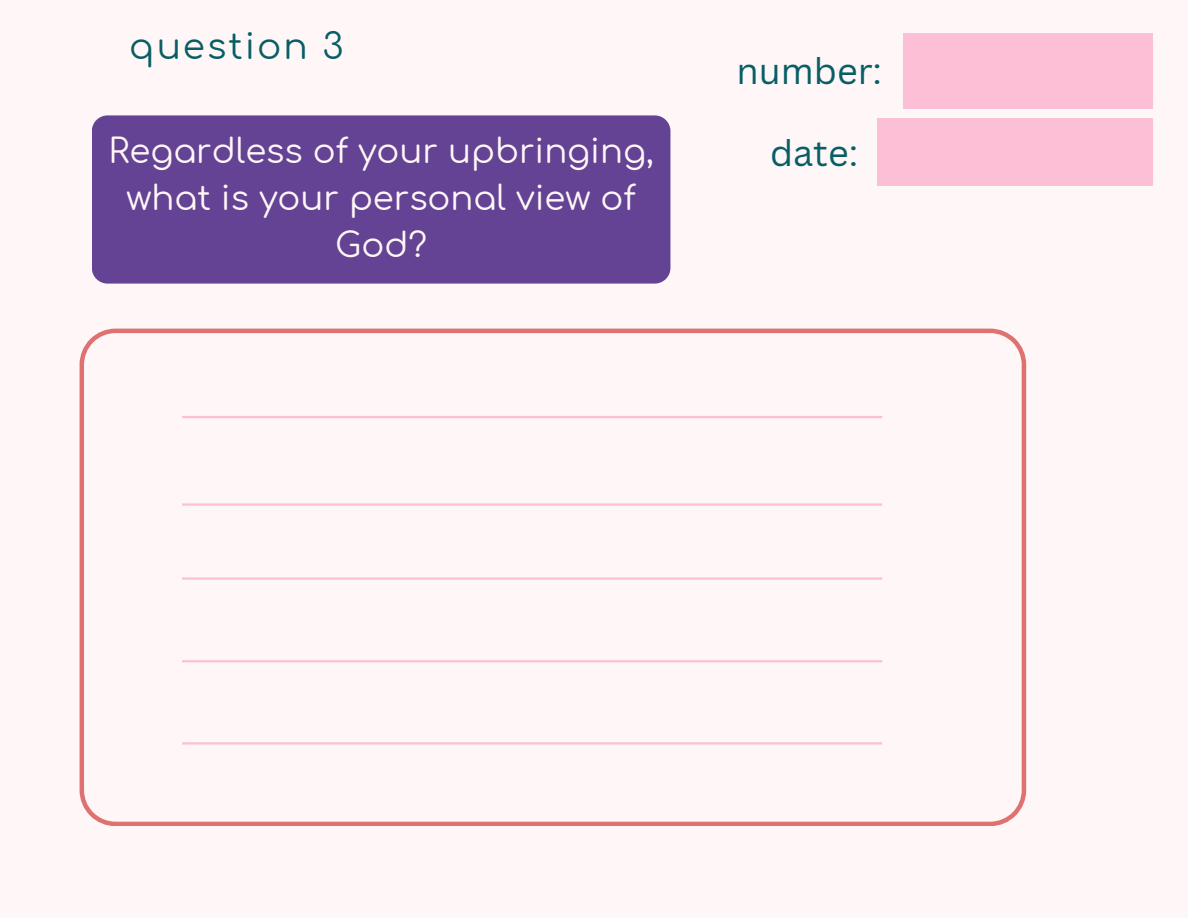
<style>
.page{position:relative;width:1188px;height:918px;background:#fff7f7}
.page>*{position:absolute;margin:0;border:0;box-sizing:border-box;transform-origin:0 0}
.t1{font:36px "Canva Sans";color:#095e66}
.t2{font:36px "Comfortaa";letter-spacing:.055em;color:#095e66}
.t3{font:33.9px/47.4px "Comfortaa";color:#fff7f7;text-align:center}
</style>
<div class="page">
<svg style="left:80px;top:329px;width:946px;height:497px"></svg>
<div style="left:92px;top:115px;width:578px;height:169px;background:#644394;border-radius:16px"></div>
<hr style="left:182px;top:416px;width:700px;height:2px;background:#fdbfd5">
<hr style="left:182px;top:503px;width:700px;height:3px;background:#fdbfd5">
<hr style="left:182px;top:577px;width:700px;height:3px;background:#fdbfd5">
<hr style="left:182px;top:660px;width:700px;height:2px;background:#fdbfd5">
<hr style="left:182px;top:742px;width:700px;height:3px;background:#fdbfd5">
<div style="left:903px;top:33px;width:250px;height:76px;background:#fdbfd5"></div>
<div style="left:878px;top:118px;width:275px;height:68px;background:#fdbfd5"></div>
<h1 class="t2" style="left:129px;top:28px;width:216px">question 3</h1>
<h1 class="t3" style="left:109px;top:128px;width:547px">Regardless of your upbringing, what is your personal view of<br>God?</h1>
<h1 class="t1" style="left:737px;top:46px;width:147px">number:</h1>
<h1 class="t1" style="left:770px;top:127px;width:90px">date:</h1>
</div>
